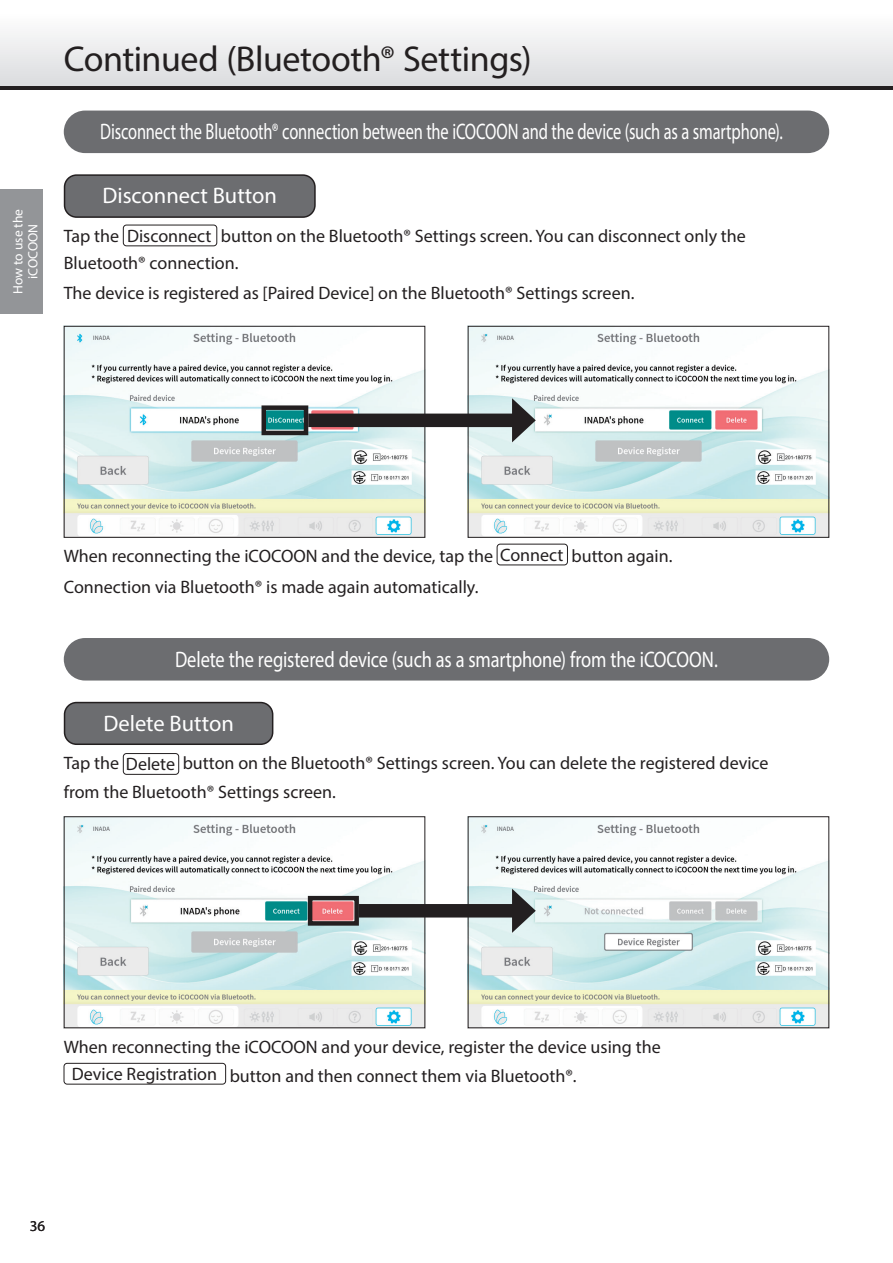
<style>
.page{position:relative;width:893px;height:1263px;background:#fff}
.page>*{position:absolute;margin:0;border:0;box-sizing:border-box;transform-origin:0 0}
.t1{font:36px "Myriad Pro";letter-spacing:-.015em;color:#231f20}
.t2{font:22.5px "Myriad Pro";letter-spacing:-.005em;color:#fff;scale:.73 1}
.t3{font:22.5px "Myriad Pro";letter-spacing:-.005em;color:#fff;scale:.82 1}
.t4{font:22.5px "Myriad Pro";letter-spacing:-.005em;color:#fff}
.t5{font:18px/28.5px "Myriad Pro";color:#231f20}
.t6{font:15px "Myriad Pro";color:#231f20}
.t7{font:13.5px/15px "Myriad Pro";color:#fff;text-align:center}
</style>
<div class="page">
<img style="left:66px;top:328px;width:357px;height:208px">
<div style="left:64px;top:326px;width:361px;height:212px;border:1px solid #231f20"></div>
<img style="left:66px;top:818px;width:357px;height:208px">
<div style="left:64px;top:816px;width:361px;height:212px;border:1px solid #231f20"></div>
<img style="left:470px;top:328px;width:357px;height:208px">
<div style="left:468px;top:326px;width:361px;height:212px;border:1px solid #231f20"></div>
<img style="left:470px;top:818px;width:357px;height:208px">
<div style="left:468px;top:816px;width:361px;height:212px;border:1px solid #231f20"></div>
<div style="left:123px;top:225px;width:94px;height:21px;border:1px solid #231f20;border-radius:3px"></div>
<div style="left:123px;top:753px;width:56px;height:21px;border:1px solid #231f20;border-radius:3px"></div>
<div style="left:497px;top:544px;width:71px;height:21px;border:1px solid #231f20;border-radius:3px"></div>
<div style="left:64px;top:1063px;width:162px;height:21px;border:1px solid #231f20;border-radius:3px"></div>
<div style="left:64px;top:111px;width:765px;height:42px;background:#6c6d70;border-radius:21px"></div>
<div style="left:64px;top:638px;width:765px;height:42px;background:#6c6d70;border-radius:21px"></div>
<div style="left:65px;top:175px;width:250px;height:42px;background:#6c6d70;border-radius:12px"></div>
<div style="left:64px;top:174px;width:252px;height:44px;border:2px solid #231f20;border-radius:12px"></div>
<div style="left:65px;top:702px;width:208px;height:42px;background:#6c6d70;border-radius:12px"></div>
<div style="left:64px;top:702px;width:209px;height:43px;border:2px solid #231f20;border-radius:12px"></div>
<div style="left:261px;top:405px;width:47px;height:30px;border:4px solid #231f20"></div>
<div style="left:308px;top:896px;width:51px;height:30px;border:4px solid #231f20"></div>
<svg style="left:0;top:85px;width:893px;height:4px;background:#514e4f"></svg>
<div style="left:0;top:13px;width:893px;height:72px;background:linear-gradient(to bottom,#fefefe,#dcdddf)"></div>
<div style="left:0;top:189px;width:43px;height:125px;background:#939598"></div>
<div style="left:308px;top:414px;width:213px;height:13px;background:#231f20"></div>
<svg style="left:512px;top:398px;width:24px;height:44px"></svg>
<div style="left:359px;top:904px;width:162px;height:13px;background:#231f20"></div>
<svg style="left:512px;top:889px;width:24px;height:44px"></svg>
<p class="t7" style="left:10px;top:294px;width:86px;rotate:-90deg">How to use the iCOCOON</p>
<h1 class="t1" style="left:64px;top:36px;width:469px">Continued (Bluetooth® Settings)</h1>
<p class="t2" style="left:100px;top:118px;width:936px">Disconnect the Bluetooth® connection between the iCOCOON and the device (such as a smartphone).</p>
<p class="t4" style="left:102px;top:182px;width:176px">Disconnect Button</p>
<p class="t5" style="left:64px;top:222px;width:684px;line-height:27px">Tap the Disconnect button on the Bluetooth® Settings screen. You can disconnect only the<br>Bluetooth® connection.</p>
<p class="t5" style="left:64px;top:278px;width:572px">The device is registered as [Paired Device] on the Bluetooth® Settings screen.</p>
<p class="t5" style="left:64px;top:540px;width:610px;line-height:31.5px">When reconnecting the iCOCOON and the device, tap the Connect button again.<br>Connection via Bluetooth® is made again automatically.</p>
<p class="t3" style="left:175px;top:645px;width:664px">Delete the registered device (such as a smartphone) from the iCOCOON.</p>
<p class="t4" style="left:103px;top:709px;width:132px">Delete Button</p>
<p class="t5" style="left:64px;top:748px;width:706px">Tap the Delete button on the Bluetooth® Settings screen. You can delete the registered device from the Bluetooth® Settings screen.</p>
<p class="t5" style="left:72px;top:1032px;width:590px;text-indent:-8px">When reconnecting the iCOCOON and your device, register the device using the<br>Device Registration button and then connect them via Bluetooth®.</p>
<p class="t6" style="left:30px;top:1216px;width:17px">36</p>
</div>
